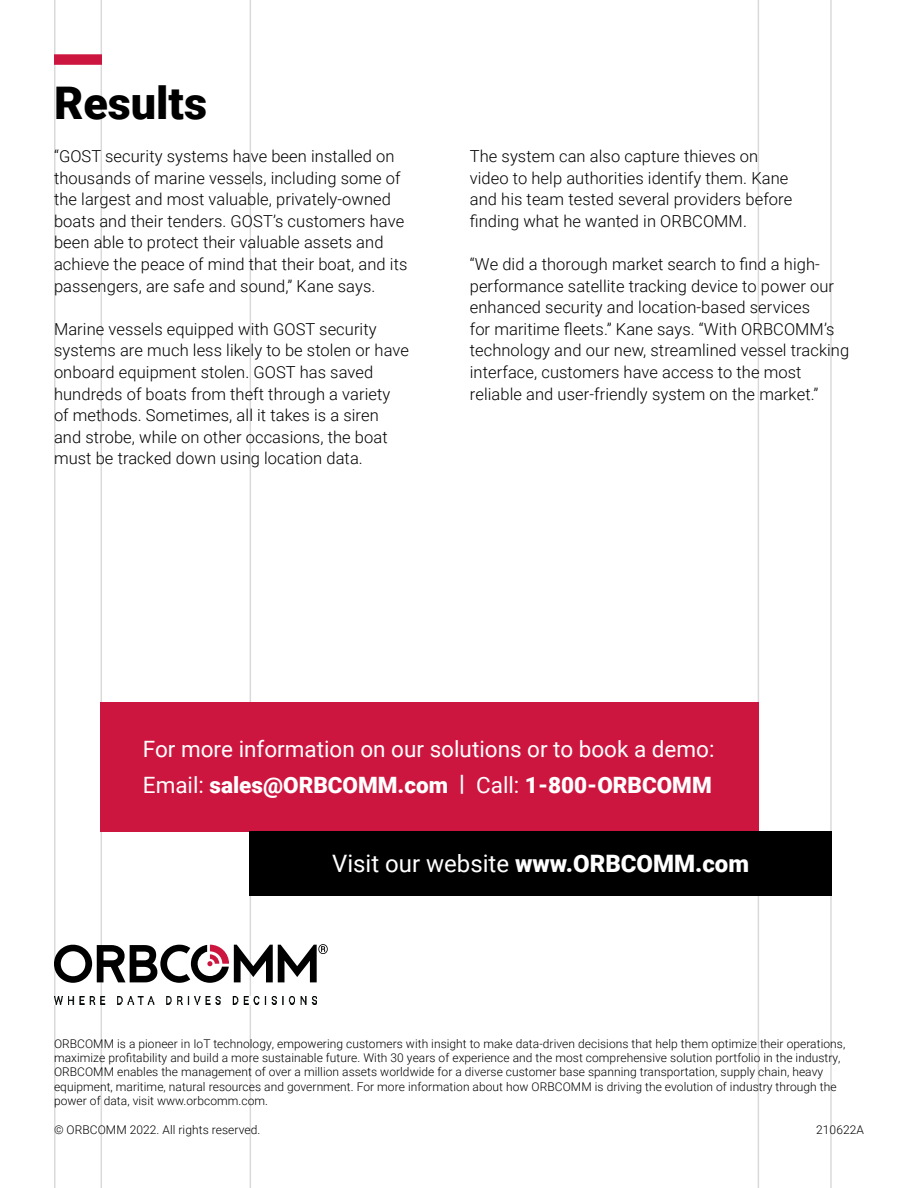
<style>
.page{position:relative;width:918px;height:1188px;background:#fff}
.page>*{position:absolute;margin:0;border:0;box-sizing:border-box;transform-origin:0 0}
.t1{font:900 45px "Roboto";color:#000}
.t2{font:24px "Roboto";color:#fff}
.t3{font:22.5px/36px "Roboto";color:#fff}
.t4{font:300 16.5px/21.6px "Roboto";letter-spacing:.005em;color:#000}
.t5{font:300 12px/14.4px "Roboto";letter-spacing:.005em;color:#000}
.s1{font-weight:900}
</style>
<div class="page">
<hr style="left:54px;top:0;width:2px;height:1188px;background:#000">
<hr style="left:101px;top:0;width:1px;height:1188px;background:#000">
<hr style="left:250px;top:0;width:1px;height:1188px;background:#000">
<hr style="left:758px;top:0;width:1px;height:1188px;background:#000">
<hr style="left:830px;top:0;width:2px;height:1188px;background:#000">
<div style="left:101px;top:702px;width:658px;height:130px;background:#cd163f"></div>
<div style="left:250px;top:832px;width:582px;height:64px;background:#000"></div>
<div style="left:54px;top:54px;width:48px;height:11px;background:#cd163f"></div>
<svg style="left:54px;top:944px;width:274px;height:39px"></svg>
<img style="left:54px;top:997px;width:262px;height:7px">
<h1 class="t1" style="left:54px;top:71px;width:155px">Results</h1>
<p class="t4" style="left:54px;top:145px;width:355px">“GOST security systems have been installed on thousands of marine vessels, including some of the largest and most valuable, privately-owned boats and their tenders. GOST’s customers have been able to protect their valuable assets and achieve the peace of mind that their boat, and its passengers, are safe and sound,” Kane says.</p>
<p class="t4" style="left:54px;top:318px;width:357px">Marine vessels equipped with GOST security systems are much less likely to be stolen or have onboard equipment stolen. GOST has saved hundreds of boats from theft through a variety of methods. Sometimes, all it takes is a siren and strobe, while on other occasions, the boat must be tracked down using location data.</p>
<p class="t4" style="left:470px;top:145px;width:324px">The system can also capture thieves on video to help authorities identify them. Kane and his team tested several providers before finding what he wanted in ORBCOMM.</p>
<p class="t4" style="left:470px;top:253px;width:381px">“We did a thorough market search to find a high&shy;performance satellite tracking device to power our enhanced security and location-based services<br>for maritime fleets.” Kane says. “With ORBCOMM’s technology and our new, streamlined vessel tracking interface, customers have access to the most reliable and user-friendly system on the market.”</p>
<h3 class="t3" style="left:143px;top:730px;width:573px">For more information on our solutions or to book a demo:<br>Email: <span class="s1">sales@ORBCOMM.com |</span> Call: <span class="s1">1-800-ORBCOMM</span></h3>
<h2 class="t2" style="left:332px;top:847px;width:418px">Visit our website <span class="s1">www.ORBCOMM.com</span></h2>
<p class="t5" style="left:54px;top:1036px;width:793px">ORBCOMM is a pioneer in IoT technology, empowering customers with insight to make data-driven decisions that help them optimize their operations, maximize profitability and build a more sustainable future. With 30 years of experience and the most comprehensive solution portfolio in the industry, ORBCOMM enables the management of over a million assets worldwide for a diverse customer base spanning transportation, supply chain, heavy equipment, maritime, natural resources and government. For more information about how ORBCOMM is driving the evolution of industry through the power of data, visit www.orbcomm.com.</p>
<p class="t5" style="left:54px;top:1122px;width:208px">© ORBCOMM 2022. All rights reserved.</p>
<p class="t5" style="left:816px;top:1122px;width:49px">210622A</p>
</div>
